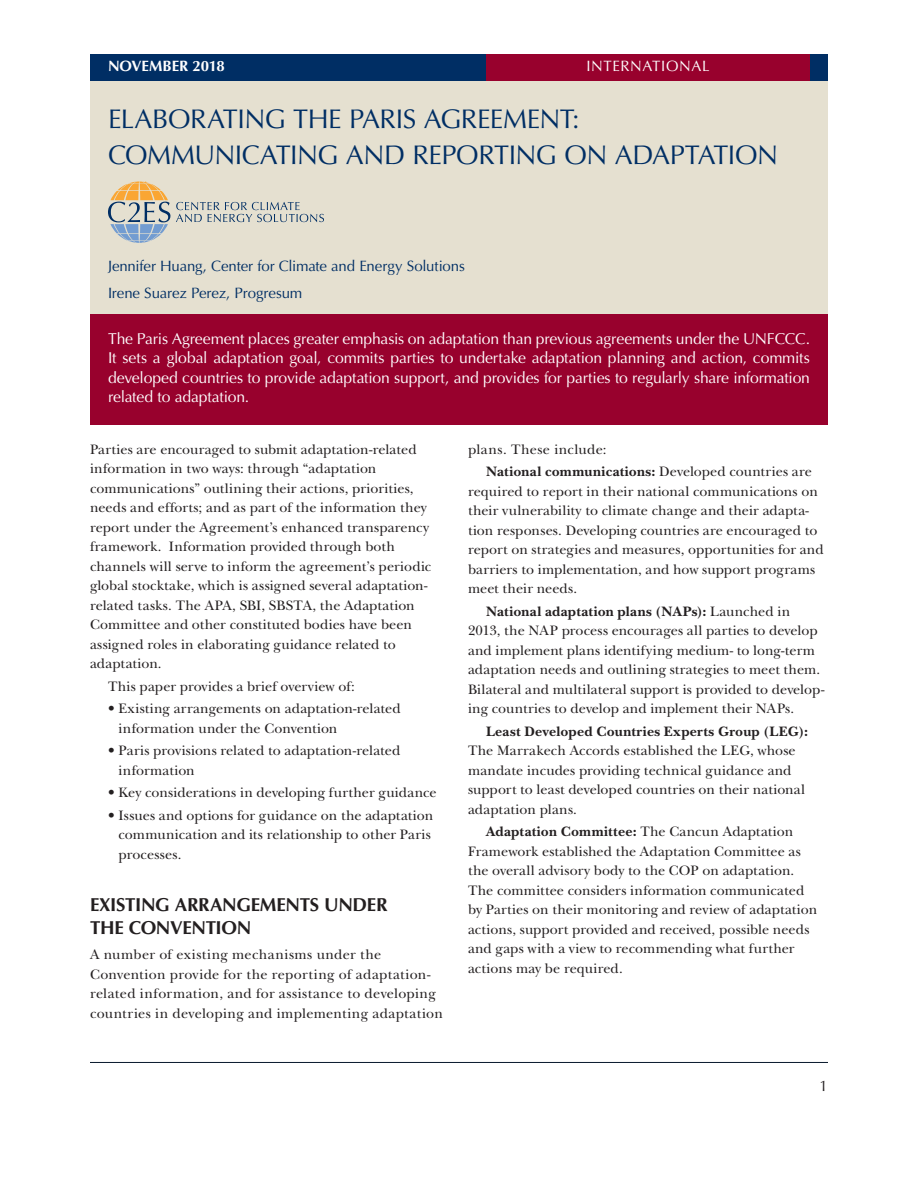
<style>
.page{position:relative;width:918px;height:1188px;background:#fff}
.page>*{position:absolute;margin:0;border:0;box-sizing:border-box;transform-origin:0 0}
.FCI_H1_TITLE{font:27px/36px "Optima LT Std";letter-spacing:-.015em;color:#002e64}
.FCI_H2_Optima_Bold_C{font:700 18.75px/22.5px "Optima LT Std";letter-spacing:-.02em;color:#231f20}
.FCI_Opening_Summary{font:15.75px/19.5px "Optima LT Std";letter-spacing:-.015em;color:#fff;text-align:justify}
.FCI_Author{font:15px "Optima LT Std";letter-spacing:-.01em;color:#002e64}
.t1{font:15px "Optima LT Std";letter-spacing:.045em;color:#fff}
.t2{font:700 15px "Optima LT Std";color:#fff}
.t3{font:15px "Optima LT Std";color:#231f20}
.FCI_Body_Copy{font:14.25px/19.5px "New Baskerville Std";letter-spacing:.005em;color:#231f20}
.FCI_Body_Copy_1P{font:14.25px/19.5px "New Baskerville Std";letter-spacing:.015em;color:#231f20}
.FCI_Body_Copy_bullet{font:14.25px/19.5px "New Baskerville Std";color:#231f20}
.s1{font-weight:700}
</style>
<div class="page">
<div style="left:88px;top:1059px;width:742px;height:5px;background:#231f20;opacity:.75"></div>
<div style="left:90px;top:81px;width:738px;height:233px;background:#e5e0d0"></div>
<div style="left:90px;top:54px;width:738px;height:27px;background:#002e64"></div>
<div style="left:486px;top:54px;width:324px;height:27px;background:#98012d"></div>
<svg style="left:176px;top:202px;width:148px;height:20px;background:#bec2bd"></svg>
<svg style="left:108px;top:181px;width:62px;height:63px;background:#c3bdad"></svg>
<div style="left:90px;top:314px;width:738px;height:111px;background:#98012d"></div>
<p class="t2" style="left:108px;top:58px;width:118px">NOVEMBER 2018</p>
<p class="t1" style="left:586px;top:58px;width:125px">INTERNATIONAL</p>
<p class="FCI_H1_TITLE" style="left:108px;top:101px;width:672px">ELABORATING THE PARIS AGREEMENT:<br>COMMUNICATING AND REPORTING ON ADAPTATION</p>
<p class="FCI_Author" style="left:108px;top:257px;width:358px">Jennifer Huang, Center for Climate and Energy Solutions</p>
<p class="FCI_Author" style="left:108px;top:284px;width:196px">Irene Suarez Perez, Progresum</p>
<p class="FCI_Opening_Summary" style="left:108px;top:329px;width:704px">The Paris Agreement places greater emphasis on adaptation than previous agreements under the UNFCCC.<br>It sets a global adaptation goal, commits parties to undertake adaptation planning and action, commits developed countries to provide adaptation support, and provides for parties to regularly share information related to adaptation.</p>
<p class="FCI_Body_Copy_1P" style="left:90px;top:439px;width:343px">Parties are encouraged to submit adaptation-related information in two ways: through “adaptation communications” outlining their actions, priorities, needs and efforts; and as part of the information they report under the Agreement’s enhanced transparency framework. Information provided through both channels will serve to inform the agreement’s periodic global stocktake, which is assigned several adaptation&shy;related tasks. The APA, SBI, SBSTA, the Adaptation Committee and other constituted bodies have been assigned roles in elaborating guidance related to adaptation.</p>
<p class="FCI_Body_Copy_bullet" style="left:108px;top:676px;width:248px">This paper provides a brief overview of:</p>
<p class="FCI_Body_Copy_bullet" style="left:118px;top:699px;width:284px;text-indent:-10px">• Existing arrangements on adaptation-related information under the Convention</p>
<p class="FCI_Body_Copy_bullet" style="left:118px;top:741px;width:283px;text-indent:-10px">• Paris provisions related to adaptation-related information</p>
<p class="FCI_Body_Copy_bullet" style="left:108px;top:783px;width:330px">• Key considerations in developing further guidance</p>
<p class="FCI_Body_Copy_bullet" style="left:118px;top:805px;width:316px;text-indent:-10px">• Issues and options for guidance on the adaptation communication and its relationship to other Paris processes.</p>
<p class="FCI_H2_Optima_Bold_C" style="left:90px;top:894px;width:299px">EXISTING ARRANGEMENTS UNDER<br>THE CONVENTION</p>
<p class="FCI_Body_Copy_1P" style="left:90px;top:945px;width:354px">A number of existing mechanisms under the Convention provide for the reporting of adaptation&shy;related information, and for assistance to developing countries in developing and implementing adaptation</p>
<p class="FCI_Body_Copy_1P" style="left:468px;top:439px;width:140px">plans. These include:</p>
<p class="FCI_Body_Copy" style="left:468px;top:462px;width:357px;text-indent:18px"><span class="s1">National communications:</span> Developed countries are required to report in their national communications on their vulnerability to climate change and their adapta&shy;tion responses. Developing countries are encouraged to report on strategies and measures, opportunities for and barriers to implementation, and how support programs meet their needs.</p>
<p class="FCI_Body_Copy" style="left:468px;top:601px;width:358px;text-indent:18px"><span class="s1">National adaptation plans (NAPs):</span> Launched in 2013, the NAP process encourages all parties to develop and implement plans identifying medium- to long-term adaptation needs and outlining strategies to meet them.<br>Bilateral and multilateral support is provided to develop&shy;ing countries to develop and implement their NAPs.</p>
<p class="FCI_Body_Copy" style="left:468px;top:721px;width:342px;text-indent:18px"><span class="s1">Least Developed Countries Experts Group (LEG):<br></span>The Marrakech Accords established the LEG, whose mandate incudes providing technical guidance and support to least developed countries on their national adaptation plans.</p>
<p class="FCI_Body_Copy" style="left:468px;top:822px;width:351px;text-indent:18px"><span class="s1">Adaptation Committee:</span> The Cancun Adaptation Framework established the Adaptation Committee as the overall advisory body to the COP on adaptation.<br>The committee considers information communicated by Parties on their monitoring and review of adaptation actions, support provided and received, possible needs and gaps with a view to recommending what further actions may be required.</p>
<p class="t3" style="left:820px;top:1077px;width:10px">1</p>
</div>
